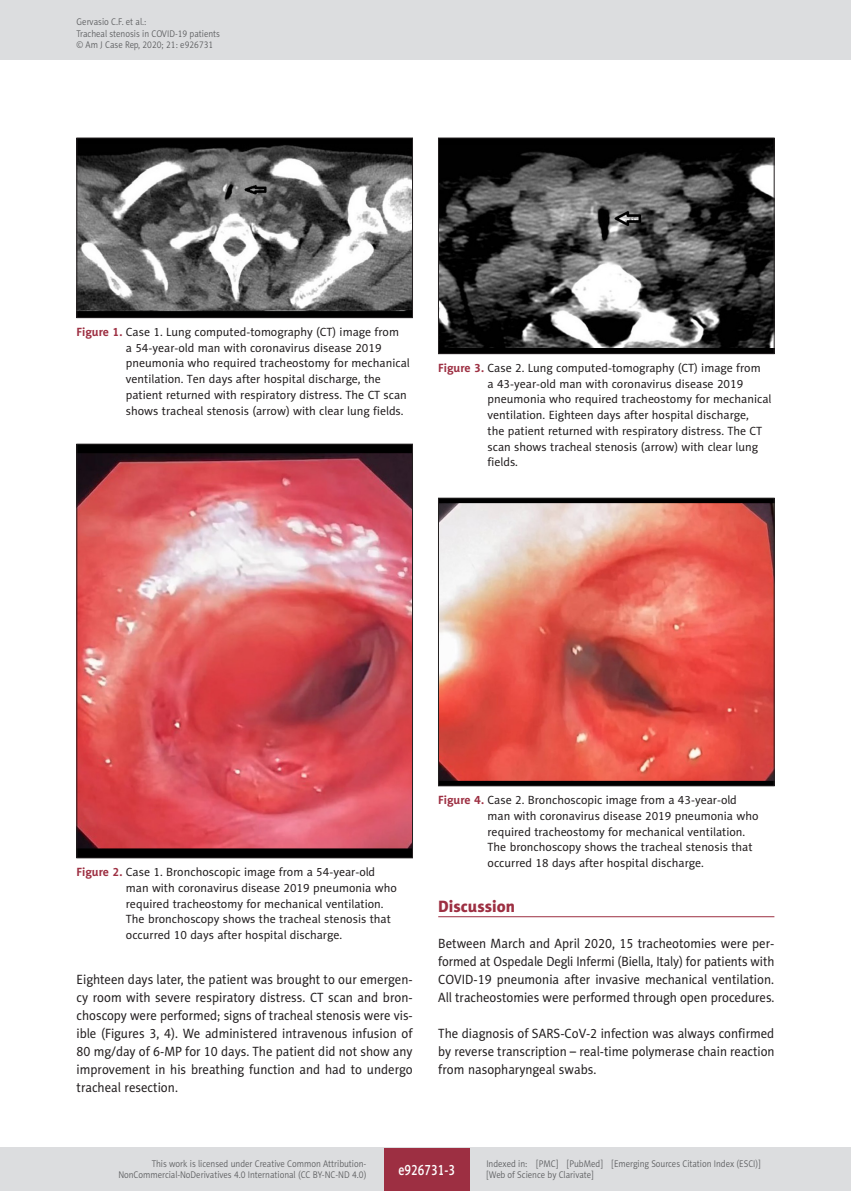
<style>
.page{position:relative;width:851px;height:1191px;background:#fff}
.page>*{position:absolute;margin:0;border:0;box-sizing:border-box;transform-origin:0 0}
.AJCR_Headline_1{font:16.5px "Naomi Sans EFN Heavy";color:#9d2f42}
.AJCR_e-PAGINA{font:15px "Naomi Sans EFN Medium";color:#fff;scale:.8 1}
.AJCR_Body{font:13.5px/18px "Naomi Sans EFN";color:#231f20;text-align:justify;scale:.95 1}
.AJCR_Rycina_tytul{font:12px/15.8px "Naomi Sans EFN";color:#231f20}
.AJCR_pagina_zywa{font:9.75px/11.2px "Naomi Sans EFN Light";color:#57585a;scale:.9 1}
.AJCR_pagina_sygnatur{font:9.75px "Naomi Sans EFN Light";color:#57585a;scale:.9 1}
.s1{font-weight:700;color:#9d2f42}
</style>
<div class="page">
<hr style="left:438px;top:916px;width:336px;height:1px;background:#9d2f42">
<img style="left:79px;top:140px;width:331px;height:176px">
<div style="left:77px;top:138px;width:335px;height:180px;border:1px solid #231f20"></div>
<img style="left:440px;top:500px;width:332px;height:284px">
<div style="left:438px;top:498px;width:336px;height:288px;border:1px solid #231f20"></div>
<img style="left:79px;top:446px;width:331px;height:410px">
<div style="left:77px;top:444px;width:335px;height:414px;border:1px solid #231f20"></div>
<img style="left:440px;top:140px;width:332px;height:212px">
<div style="left:438px;top:138px;width:336px;height:216px;border:1px solid #231f20"></div>
<div style="left:0;top:0;width:850px;height:60px;background:#dcdddf"></div>
<div style="left:0;top:1148px;width:850px;height:43px;background:#dcdddf"></div>
<div style="left:384px;top:1147px;width:85px;height:43px;background:#9d2f42"></div>
<p class="AJCR_pagina_zywa" style="left:77px;top:16px;width:161px">Gervasio C.F. et al.:<br>Tracheal stenosis in COVID-19 patients</p>
<p class="AJCR_pagina_sygnatur" style="left:77px;top:39px;width:153px">© Am J Case Rep, 2020; 21: e926731</p>
<p class="AJCR_Rycina_tytul" style="left:126px;top:324px;width:285px;text-indent:-49px"><span class="s1">Figure 1.</span> Case 1. Lung computed-tomography (CT) image from<br>a 54-year-old man with coronavirus disease 2019 pneumonia who required tracheostomy for mechanical ventilation. Ten days after hospital discharge, the patient returned with respiratory distress. The CT scan shows tracheal stenosis (arrow) with clear lung fields.</p>
<p class="AJCR_Rycina_tytul" style="left:487px;top:360px;width:285px;text-indent:-49px"><span class="s1">Figure 3.</span> Case 2. Lung computed-tomography (CT) image from<br>a 43-year-old man with coronavirus disease 2019 pneumonia who required tracheostomy for mechanical ventilation. Eighteen days after hospital discharge,<br>the patient returned with respiratory distress. The CT scan shows tracheal stenosis (arrow) with clear lung fields.</p>
<p class="AJCR_Rycina_tytul" style="left:126px;top:864px;width:272px;text-indent:-49px"><span class="s1">Figure 2.</span> Case 1. Bronchoscopic image from a 54-year-old man with coronavirus disease 2019 pneumonia who required tracheostomy for mechanical ventilation.<br>The bronchoscopy shows the tracheal stenosis that occurred 10 days after hospital discharge.</p>
<p class="AJCR_Body" style="left:77px;top:970px;width:355px">Eighteen days later, the patient was brought to our emergen&shy;cy room with severe respiratory distress. CT scan and bron&shy;choscopy were performed; signs of tracheal stenosis were vis&shy;ible (Figures 3, 4). We administered intravenous infusion of 80 mg/day of 6-MP for 10 days. The patient did not show any improvement in his breathing function and had to undergo tracheal resection.</p>
<p class="AJCR_Rycina_tytul" style="left:487px;top:792px;width:272px;text-indent:-49px"><span class="s1">Figure 4.</span> Case 2. Bronchoscopic image from a 43-year-old man with coronavirus disease 2019 pneumonia who required tracheostomy for mechanical ventilation.<br>The bronchoscopy shows the tracheal stenosis that occurred 18 days after hospital discharge.</p>
<p class="AJCR_Headline_1" style="left:438px;top:896px;width:78px">Discussion</p>
<p class="AJCR_Body" style="left:438px;top:934px;width:355px">Between March and April 2020, 15 tracheotomies were per&shy;formed at Ospedale Degli Infermi (Biella, Italy) for patients with COVID-19 pneumonia after invasive mechanical ventilation.<br>All tracheostomies were performed through open procedures.</p>
<p class="AJCR_Body" style="left:438px;top:1024px;width:355px">The diagnosis of SARS-CoV-2 infection was always confirmed by reverse transcription – real-time polymerase chain reaction from nasopharyngeal swabs.</p>
<p class="AJCR_pagina_zywa" style="left:118px;top:1158px;width:277px;text-align:right">This work is licensed under Creative Common Attribution-<br>NonCommercial-NoDerivatives 4.0 International (CC BY-NC-ND 4.0)</p>
<p class="AJCR_e-PAGINA" style="left:398px;top:1160px;width:72px">e926731-3</p>
<p class="AJCR_pagina_zywa" style="left:486px;top:1158px;width:306px">Indexed in: [PMC] [PubMed] [Emerging Sources Citation Index (ESCI)] [Web of Science by Clarivate]</p>
</div>
